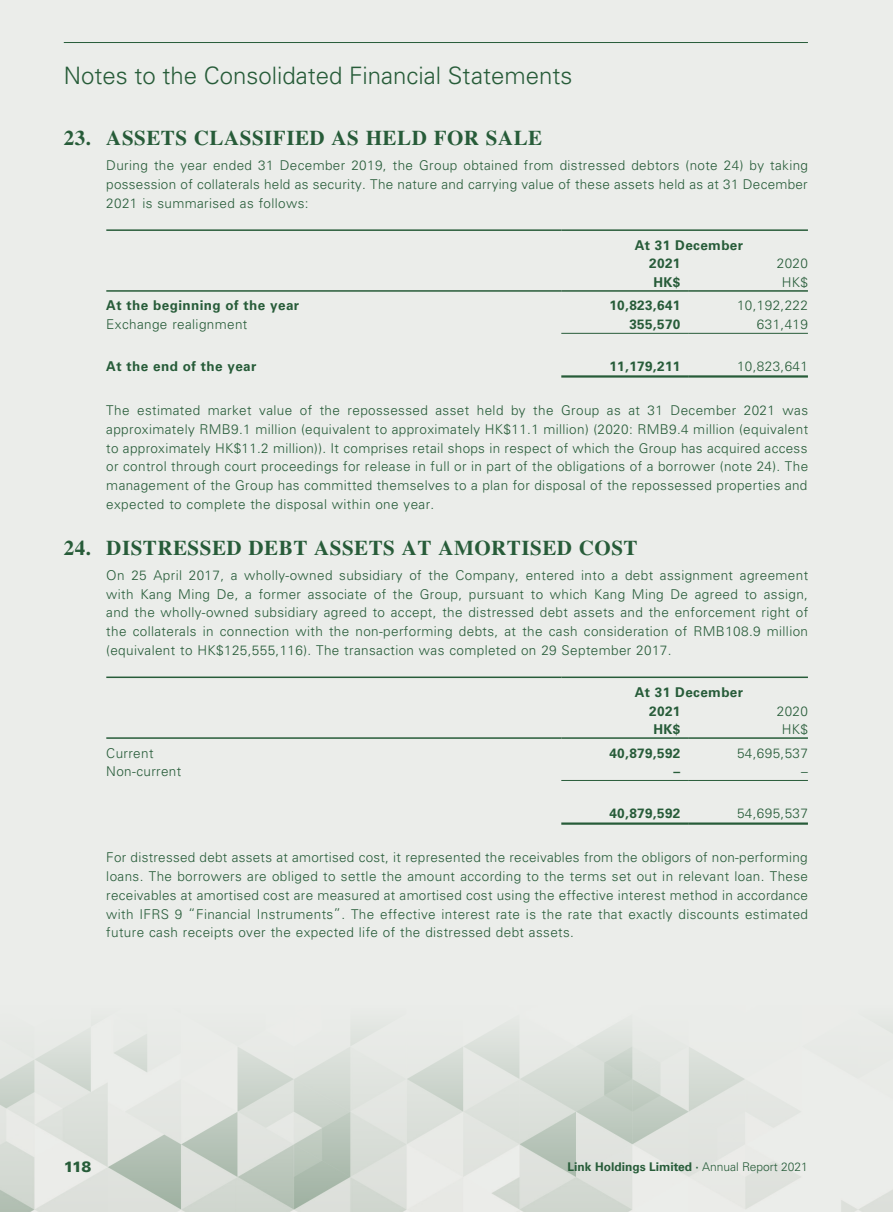
<style>
.page{position:relative;width:893px;height:1212px;background:#ebedea}
.page>*{position:absolute;margin:0;border:0;box-sizing:border-box;transform-origin:0 0}
.t1{font:300 24px "Univers LT Std";color:#275c39}
.t2{font:700 21px "Times LT Std";letter-spacing:.025em;color:#275c39}
.t3{font:900 15px "Univers LT Std";color:#275c39}
.t4{font:300 13.5px/18.8px "Univers LT Std";letter-spacing:.03em;color:#275c39;text-align:justify}
.t5{font:700 13.5px/18.8px "Univers LT Std";letter-spacing:.03em;color:#275c39}
.t6{font:700 12px "Univers LT Std";color:#275c39}
.s1{font-weight:300}
</style>
<div class="page">
<img style="left:0;top:1031px;width:893px;height:181px">
<hr style="left:64px;top:42px;width:744px;height:1px;background:#275c39">
<hr style="left:106px;top:229px;width:455px;height:2px;background:#275c39">
<hr style="left:561px;top:229px;width:247px;height:2px;background:#275c39">
<hr style="left:106px;top:290px;width:455px;height:2px;background:#275c39">
<hr style="left:561px;top:290px;width:128px;height:2px;background:#275c39">
<hr style="left:689px;top:290px;width:119px;height:2px;background:#275c39">
<hr style="left:561px;top:333px;width:128px;height:1px;background:#275c39">
<hr style="left:689px;top:333px;width:119px;height:1px;background:#275c39">
<hr style="left:561px;top:375px;width:128px;height:3px;background:#275c39">
<hr style="left:689px;top:375px;width:119px;height:3px;background:#275c39">
<hr style="left:106px;top:676px;width:455px;height:2px;background:#275c39">
<hr style="left:561px;top:676px;width:247px;height:2px;background:#275c39">
<hr style="left:106px;top:737px;width:455px;height:2px;background:#275c39">
<hr style="left:561px;top:737px;width:128px;height:2px;background:#275c39">
<hr style="left:689px;top:737px;width:119px;height:2px;background:#275c39">
<hr style="left:561px;top:780px;width:128px;height:1px;background:#275c39">
<hr style="left:689px;top:780px;width:119px;height:1px;background:#275c39">
<hr style="left:561px;top:822px;width:128px;height:3px;background:#275c39">
<hr style="left:689px;top:822px;width:119px;height:3px;background:#275c39">
<h1 class="t1" style="left:64px;top:61px;width:510px">Notes to the Consolidated Financial Statements</h1>
<h2 class="t2" style="left:64px;top:125px;width:480px">23. ASSETS CLASSIFIED AS HELD FOR SALE</h2>
<p class="t4" style="left:106px;top:156px;width:703px">During the year ended 31 December 2019, the Group obtained from distressed debtors (note 24) by taking possession of collaterals held as security. The nature and carrying value of these assets held as at 31 December 2021 is summarised as follows:</p>
<p class="t5" style="left:649px;top:236px;width:95px;text-indent:-15px">At 31 December<br>2021</p>
<p class="t4" style="left:777px;top:254px;width:33px">2020</p>
<p class="t5" style="left:653px;top:273px;width:29px">HK$</p>
<p class="t4" style="left:782px;top:273px;width:28px">HK$</p>
<p class="t5" style="left:106px;top:296px;width:194px">At the beginning of the year</p>
<p class="t5" style="left:609px;top:296px;width:72px">10,823,641</p>
<p class="t4" style="left:737px;top:296px;width:72px">10,192,222</p>
<p class="t4" style="left:106px;top:315px;width:143px">Exchange realignment</p>
<p class="t5" style="left:629px;top:315px;width:53px">355,570</p>
<p class="t4" style="left:757px;top:315px;width:53px">631,419</p>
<p class="t5" style="left:106px;top:357px;width:152px">At the end of the year</p>
<p class="t5" style="left:609px;top:357px;width:72px">11,179,211</p>
<p class="t4" style="left:737px;top:357px;width:72px">10,823,641</p>
<p class="t4" style="left:106px;top:401px;width:703px">The estimated market value of the repossessed asset held by the Group as at 31 December 2021 was approximately RMB9.1 million (equivalent to approximately HK$11.1 million) (2020: RMB9.4 million (equivalent to approximately HK$11.2 million)). It comprises retail shops in respect of which the Group has acquired access or control through court proceedings for release in full or in part of the obligations of a borrower (note 24). The management of the Group has committed themselves to a plan for disposal of the repossessed properties and expected to complete the disposal within one year.</p>
<h2 class="t2" style="left:64px;top:535px;width:575px">24. DISTRESSED DEBT ASSETS AT AMORTISED COST</h2>
<p class="t4" style="left:106px;top:566px;width:703px">On 25 April 2017, a wholly-owned subsidiary of the Company, entered into a debt assignment agreement with Kang Ming De, a former associate of the Group, pursuant to which Kang Ming De agreed to assign, and the wholly-owned subsidiary agreed to accept, the distressed debt assets and the enforcement right of the collaterals in connection with the non-performing debts, at the cash consideration of RMB108.9 million (equivalent to HK$125,555,116). The transaction was completed on 29 September 2017.</p>
<p class="t5" style="left:649px;top:683px;width:95px;text-indent:-15px">At 31 December<br>2021</p>
<p class="t4" style="left:777px;top:701px;width:33px">2020</p>
<p class="t5" style="left:653px;top:720px;width:29px">HK$</p>
<p class="t4" style="left:782px;top:720px;width:28px">HK$</p>
<p class="t4" style="left:106px;top:743px;width:49px">Current</p>
<p class="t5" style="left:609px;top:743px;width:72px">40,879,592</p>
<p class="t4" style="left:737px;top:743px;width:72px">54,695,537</p>
<p class="t4" style="left:106px;top:762px;width:77px">Non-current</p>
<p class="t5" style="left:674px;top:762px;width:8px">–</p>
<p class="t4" style="left:801px;top:762px;width:8px">–</p>
<p class="t5" style="left:609px;top:804px;width:72px">40,879,592</p>
<p class="t4" style="left:737px;top:804px;width:72px">54,695,537</p>
<p class="t4" style="left:106px;top:848px;width:703px">For distressed debt assets at amortised cost, it represented the receivables from the obligors of non-performing loans. The borrowers are obliged to settle the amount according to the terms set out in relevant loan. These receivables at amortised cost are measured at amortised cost using the effective interest method in accordance with IFRS 9 “Financial Instruments”. The effective interest rate is the rate that exactly discounts estimated future cash receipts over the expected life of the distressed debt assets.</p>
<p class="t3" style="left:64px;top:1157px;width:29px">118</p>
<p class="t6" style="left:568px;top:1159px;width:242px">Link Holdings Limited · <span class="s1">Annual Report 2021</span></p>
</div>
